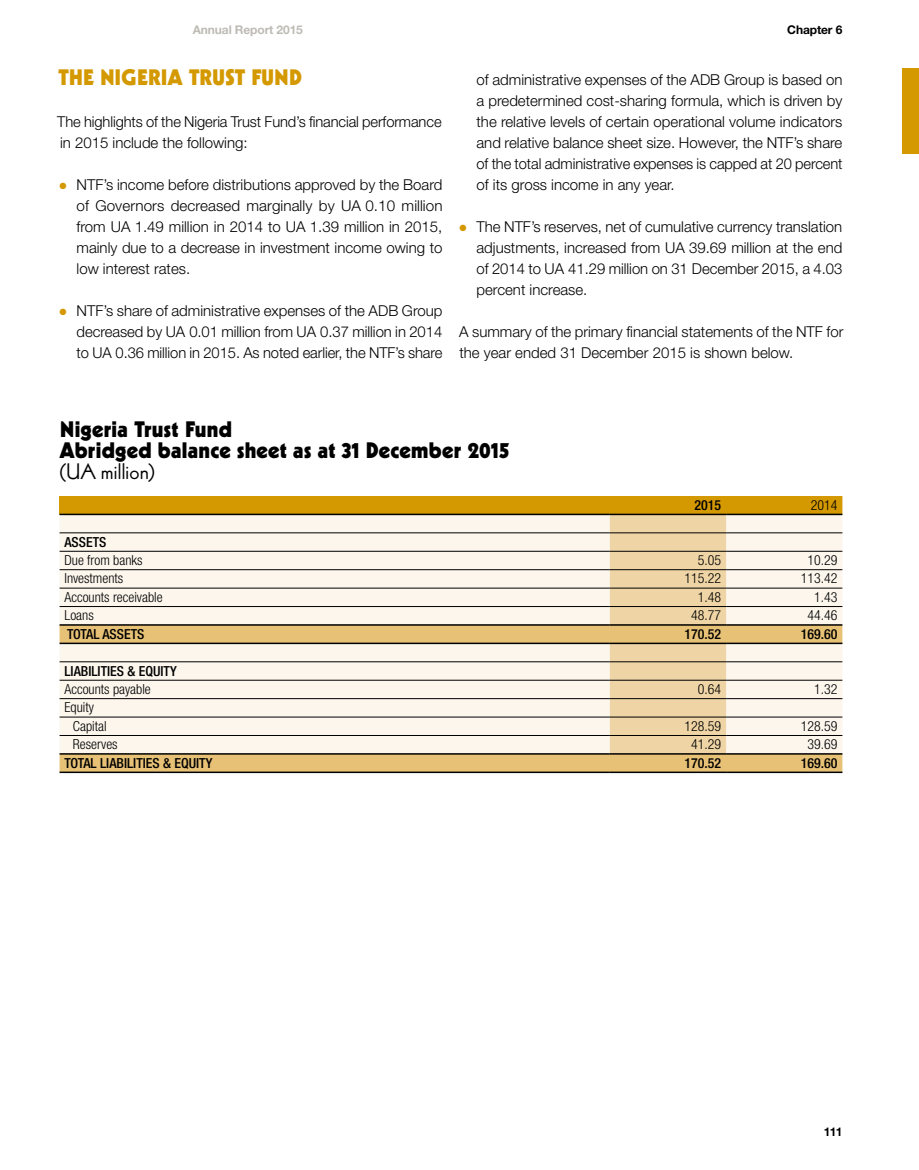
<style>
.page{position:relative;width:919px;height:1170px;background:#fff}
.page>*{position:absolute;margin:0;border:0;box-sizing:border-box;transform-origin:0 0}
.t1{font:900 21.75px/21px "Kabel LT Std";letter-spacing:.015em;color:#000}
.t2{font:900 21.75px "Kabel LT Std";letter-spacing:.02em;color:#d49900}
.t3{font:21.75px "Kabel LT Std";letter-spacing:.01em;color:#000}
.t4{font:300 15px/21px "Helvetica Neue LT Pro";color:#000;text-align:justify}
.t5{font:300 condensed 13.8px/18.5px "Helvetica Neue LT Pro";color:#000}
.t6{font:500 condensed 13.8px "Helvetica Neue LT Pro";color:#000}
.t7{font:700 12px "Helvetica Neue LT Pro";letter-spacing:-.01em;color:#bdbbb4}
.t8{font:700 12px "Helvetica Neue LT Pro";letter-spacing:-.01em;color:#000}
.s1{color:#d49900}
</style>
<div class="page">
<div style="left:901px;top:68px;width:17px;height:85px;background:#d49900"></div>
<div style="left:60px;top:496px;width:549px;height:18px;background:#d49900"></div>
<div style="left:60px;top:515px;width:549px;height:109px;background:#fcf6ed"></div>
<svg style="left:609px;top:496px;width:233px;height:128px"></svg>
<svg style="left:60px;top:625px;width:782px;height:146px;fill:#fcf6ed"></svg>
<hr style="left:60px;top:532px;width:549px;height:1px;background:#000">
<hr style="left:609px;top:532px;width:117px;height:1px;background:#000">
<hr style="left:60px;top:551px;width:549px;height:1px;background:#000">
<hr style="left:609px;top:551px;width:117px;height:1px;background:#000">
<hr style="left:60px;top:569px;width:549px;height:1px;background:#000">
<hr style="left:609px;top:569px;width:117px;height:1px;background:#000">
<hr style="left:60px;top:587px;width:549px;height:1px;background:#000">
<hr style="left:609px;top:587px;width:117px;height:1px;background:#000">
<hr style="left:60px;top:606px;width:549px;height:1px;background:#000">
<hr style="left:609px;top:606px;width:117px;height:1px;background:#000">
<hr style="left:60px;top:661px;width:549px;height:1px;background:#000">
<hr style="left:609px;top:661px;width:117px;height:1px;background:#000">
<hr style="left:60px;top:679px;width:549px;height:1px;background:#000">
<hr style="left:609px;top:679px;width:117px;height:1px;background:#000">
<hr style="left:60px;top:698px;width:549px;height:1px;background:#000">
<hr style="left:609px;top:698px;width:117px;height:1px;background:#000">
<hr style="left:60px;top:716px;width:549px;height:1px;background:#000">
<hr style="left:609px;top:716px;width:117px;height:1px;background:#000">
<hr style="left:60px;top:735px;width:549px;height:1px;background:#000">
<hr style="left:609px;top:735px;width:117px;height:1px;background:#000">
<hr style="left:60px;top:771px;width:549px;height:2px;background:#000">
<hr style="left:609px;top:771px;width:117px;height:2px;background:#000">
<hr style="left:726px;top:771px;width:116px;height:2px;background:#000">
<hr style="left:60px;top:513px;width:549px;height:2px;background:#000">
<hr style="left:609px;top:513px;width:117px;height:2px;background:#000">
<hr style="left:726px;top:513px;width:116px;height:2px;background:#000">
<hr style="left:60px;top:753px;width:549px;height:1px;background:#000">
<hr style="left:609px;top:753px;width:117px;height:1px;background:#000">
<hr style="left:726px;top:753px;width:116px;height:1px;background:#000">
<hr style="left:726px;top:532px;width:116px;height:1px;background:#000">
<hr style="left:726px;top:551px;width:116px;height:1px;background:#000">
<hr style="left:726px;top:569px;width:116px;height:1px;background:#000">
<hr style="left:726px;top:587px;width:116px;height:1px;background:#000">
<hr style="left:726px;top:606px;width:116px;height:1px;background:#000">
<hr style="left:726px;top:661px;width:116px;height:1px;background:#000">
<hr style="left:726px;top:679px;width:116px;height:1px;background:#000">
<hr style="left:726px;top:698px;width:116px;height:1px;background:#000">
<hr style="left:726px;top:716px;width:116px;height:1px;background:#000">
<hr style="left:726px;top:735px;width:116px;height:1px;background:#000">
<hr style="left:60px;top:624px;width:549px;height:1px;background:#000">
<hr style="left:609px;top:624px;width:117px;height:1px;background:#000">
<hr style="left:726px;top:624px;width:116px;height:1px;background:#000">
<hr style="left:60px;top:642px;width:549px;height:2px;background:#000">
<hr style="left:609px;top:642px;width:117px;height:2px;background:#000">
<hr style="left:726px;top:642px;width:116px;height:2px;background:#000">
<p class="t7" style="left:193px;top:22px;width:111px">Annual Report 2015</p>
<p class="t8" style="left:787px;top:22px;width:57px">Chapter 6</p>
<h1 class="t2" style="left:59px;top:63px;width:245px">THE NIGERIA TRUST FUND</h1>
<p class="t4" style="left:57px;top:111px;width:386px">The highlights of the Nigeria Trust Fund’s financial performance in 2015 include the following:</p>
<p class="t4" style="left:77px;top:174px;width:367px;text-indent:-17px"><span class="s1">●</span> NTF’s income before distributions approved by the Board of Governors decreased marginally by UA 0.10 million from UA 1.49 million in 2014 to UA 1.39 million in 2015, mainly due to a decrease in investment income owing to low interest rates.</p>
<p class="t4" style="left:77px;top:300px;width:367px;text-indent:-17px"><span class="s1">●</span> NTF’s share of administrative expenses of the ADB Group decreased by UA 0.01 million from UA 0.37 million in 2014 to UA 0.36 million in 2015. As noted earlier, the NTF’s share</p>
<p class="t4" style="left:476px;top:69px;width:367px">of administrative expenses of the ADB Group is based on a predetermined cost-sharing formula, which is driven by the relative levels of certain operational volume indicators and relative balance sheet size. However, the NTF’s share of the total administrative expenses is capped at 20 percent of its gross income in any year.</p>
<p class="t4" style="left:476px;top:216px;width:367px;text-indent:-17px"><span class="s1">●</span> The NTF’s reserves, net of cumulative currency translation adjustments, increased from UA 39.69 million at the end of 2014 to UA 41.29 million on 31 December 2015, a 4.03 percent increase.</p>
<p class="t4" style="left:459px;top:321px;width:385px">A summary of the primary financial statements of the NTF for the year ended 31 December 2015 is shown below.</p>
<h1 class="t1" style="left:60px;top:418px;width:451px">Nigeria Trust Fund<br>Abridged balance sheet as at 31 December 2015</h1>
<h1 class="t3" style="left:59px;top:458px;width:98px">(UA million)</h1>
<p class="t6" style="left:694px;top:496px;width:28px">2015</p>
<p class="t5" style="left:810px;top:495px;width:28px">2014</p>
<p class="t6" style="left:64px;top:533px;width:43px">ASSETS</p>
<p class="t5" style="left:64px;top:550px;width:80px">Due from banks</p>
<p class="t5" style="left:697px;top:550px;width:25px">5.05</p>
<p class="t5" style="left:807px;top:550px;width:31px">10.29</p>
<p class="t5" style="left:64px;top:569px;width:60px">Investments</p>
<p class="t5" style="left:684px;top:569px;width:38px">115.22</p>
<p class="t5" style="left:800px;top:569px;width:38px">113.42</p>
<p class="t5" style="left:64px;top:587px;width:100px">Accounts receivable</p>
<p class="t5" style="left:697px;top:587px;width:25px">1.48</p>
<p class="t5" style="left:814px;top:587px;width:25px">1.43</p>
<p class="t5" style="left:64px;top:606px;width:31px">Loans</p>
<p class="t5" style="left:691px;top:606px;width:31px">48.77</p>
<p class="t5" style="left:807px;top:606px;width:31px">44.46</p>
<p class="t6" style="left:67px;top:625px;width:79px">TOTAL ASSETS</p>
<p class="t6" style="left:684px;top:625px;width:38px">170.52</p>
<p class="t6" style="left:800px;top:625px;width:38px">169.60</p>
<p class="t6" style="left:64px;top:662px;width:114px">LIABILITIES &amp; EQUITY</p>
<p class="t5" style="left:64px;top:679px;width:88px">Accounts payable</p>
<p class="t5" style="left:697px;top:679px;width:25px">0.64</p>
<p class="t5" style="left:814px;top:679px;width:25px">1.32</p>
<p class="t5" style="left:73px;top:698px;width:35px;text-indent:-9px">Equity<br>Capital</p>
<p class="t5" style="left:684px;top:716px;width:38px">128.59</p>
<p class="t5" style="left:800px;top:716px;width:38px">128.59</p>
<p class="t5" style="left:73px;top:735px;width:46px">Reserves</p>
<p class="t5" style="left:691px;top:735px;width:31px">41.29</p>
<p class="t5" style="left:807px;top:735px;width:31px">39.69</p>
<p class="t6" style="left:64px;top:754px;width:149px">TOTAL LIABILITIES &amp; EQUITY</p>
<p class="t6" style="left:684px;top:754px;width:38px">170.52</p>
<p class="t6" style="left:800px;top:754px;width:38px">169.60</p>
<p class="t8" style="left:823px;top:1124px;width:20px">111</p>
</div>
